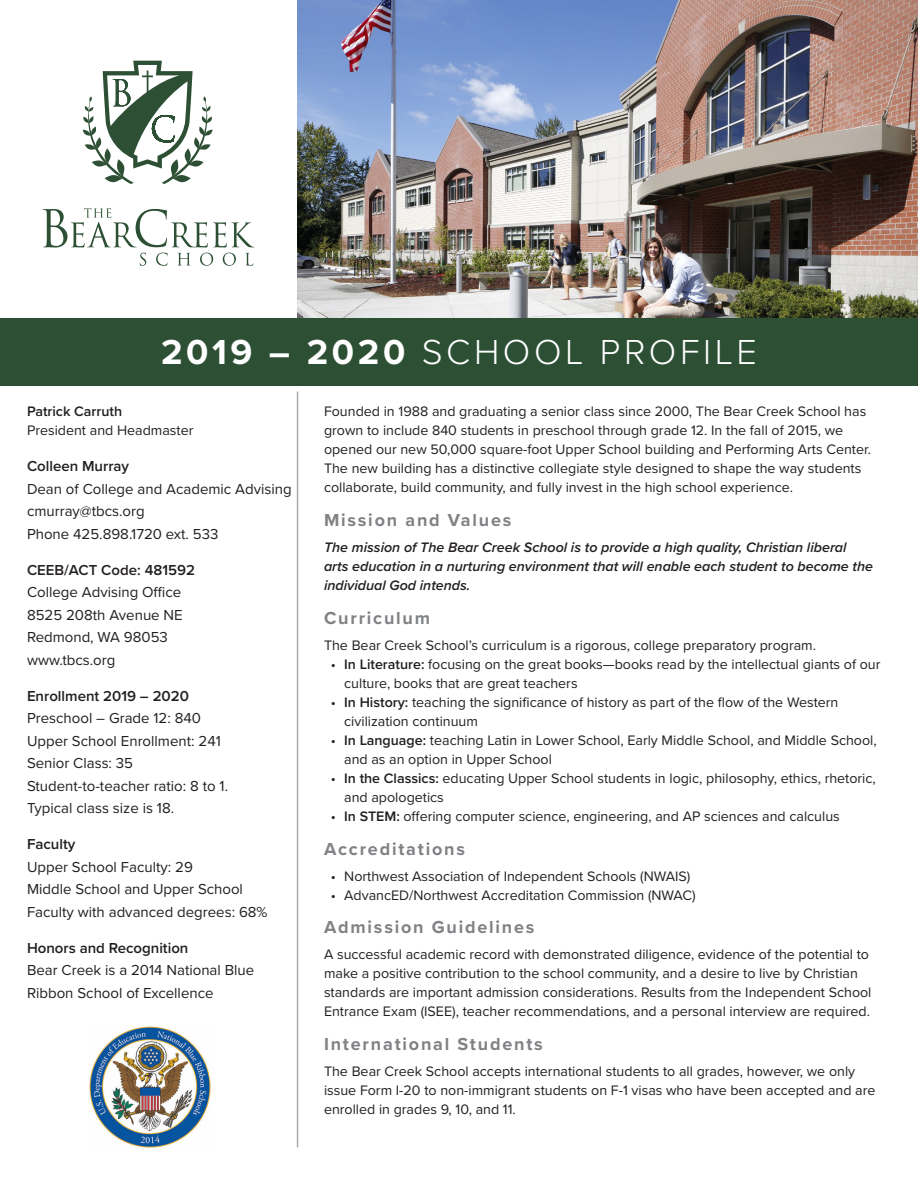
<style>
.page{position:relative;width:918px;height:1188px;background:#fff}
.page>*{position:absolute;margin:0;border:0;box-sizing:border-box;transform-origin:0 0}
.Subheading{font:300 36px "Proxima Nova";letter-spacing:.1em;color:#fff}
.Subheading-2{font:700 18px "Proxima Nova";letter-spacing:.1em;color:#808285}
.Body{font:15px/22.5px "Proxima Nova";color:#231f20}
.Body-2{font:14.25px/19px "Proxima Nova";color:#231f20}
.Body-3{font:italic 600 14.25px/19px "Proxima Nova";color:#231f20}
.s1{font-weight:700}
.s2{font-weight:600}
</style>
<div class="page">
<img style="left:297px;top:0;width:621px;height:318px">
<hr style="left:297px;top:392px;width:1px;height:756px;background:#a8a9ad">
<img style="left:89px;top:1026px;width:122px;height:122px">
<svg style="left:82px;top:61px;width:131px;height:123px"></svg>
<svg style="left:43px;top:208px;width:211px;height:58px"></svg>
<div style="left:0;top:318px;width:918px;height:68px;background:#2d5035"></div>
<p class="Subheading" style="left:161px;top:325px;width:597px"><span class="s1">2019 – 2020</span> SCHOOL PROFILE</p>
<p class="Body-2" style="left:27px;top:401px;width:168px"><span class="s2">Patrick Carruth<br></span>President and Headmaster</p>
<p class="Body" style="left:27px;top:454px;width:266px"><span class="s2">Colleen Murray<br></span>Dean of College and Academic Advising cmurray@tbcs.org<br>Phone 425.898.1720 ext. 533</p>
<p class="Body" style="left:27px;top:558px;width:169px"><span class="s2">CEEB/ACT Code: 481592<br></span>College Advising Office<br>8525 208th Avenue NE<br>Redmond, WA 98053 www.tbcs.org</p>
<p class="Body" style="left:27px;top:684px;width:203px"><span class="s2">Enrollment 2019 – 2020<br></span>Preschool – Grade 12: 840<br>Upper School Enrollment: 241<br>Senior Class: 35<br>Student-to-teacher ratio: 8 to 1.<br>Typical class size is 18.</p>
<p class="Body" style="left:27px;top:832px;width:242px"><span class="s2">Faculty<br></span>Upper School Faculty: 29<br>Middle School and Upper School<br>Faculty with advanced degrees: 68%</p>
<p class="Body" style="left:27px;top:936px;width:229px"><span class="s2">Honors and Recognition<br></span>Bear Creek is a 2014 National Blue<br>Ribbon School of Excellence</p>
<p class="Body-2" style="left:324px;top:401px;width:548px">Founded in 1988 and graduating a senior class since 2000, The Bear Creek School has grown to include 840 students in preschool through grade 12. In the fall of 2015, we opened our new 50,000 square-foot Upper School building and Performing Arts Center.<br>The new building has a distinctive collegiate style designed to shape the way students collaborate, build community, and fully invest in the high school experience.</p>
<p class="Subheading-2" style="left:324px;top:507px;width:189px">Mission and Values</p>
<p class="Body-3" style="left:324px;top:537px;width:551px">The mission of The Bear Creek School is to provide a high quality, Christian liberal arts education in a nurturing environment that will enable each student to become the individual God intends.</p>
<p class="Subheading-2" style="left:324px;top:604px;width:108px">Curriculum</p>
<p class="Body-2" style="left:324px;top:635px;width:494px">The Bear Creek School’s curriculum is a rigorous, college preparatory program.</p>
<p class="Body-2" style="left:344px;top:654px;width:538px;text-indent:-14px">• <span class="s2">In Literature:</span> focusing on the great books—books read by the intellectual giants of our culture, books that are great teachers</p>
<p class="Body-2" style="left:344px;top:692px;width:496px;text-indent:-14px">• <span class="s2">In History:</span> teaching the significance of history as part of the flow of the Western civilization continuum</p>
<p class="Body-2" style="left:344px;top:730px;width:534px;text-indent:-14px">• <span class="s2">In Language:</span> teaching Latin in Lower School, Early Middle School, and Middle School, and as an option in Upper School</p>
<p class="Body-2" style="left:344px;top:768px;width:533px;text-indent:-14px">• <span class="s2">In the Classics:</span> educating Upper School students in logic, philosophy, ethics, rhetoric, and apologetics</p>
<p class="Body-2" style="left:331px;top:806px;width:511px">• <span class="s2">In STEM:</span> offering computer science, engineering, and AP sciences and calculus</p>
<p class="Subheading-2" style="left:324px;top:835px;width:143px">Accreditations</p>
<p class="Body-2" style="left:331px;top:866px;width:361px">• Northwest Association of Independent Schools (NWAIS)</p>
<p class="Body-2" style="left:331px;top:885px;width:366px">• AdvancED/Northwest Accreditation Commission (NWAC)</p>
<p class="Subheading-2" style="left:324px;top:914px;width:212px">Admission Guidelines</p>
<p class="Body-2" style="left:324px;top:944px;width:549px">A successful academic record with demonstrated diligence, evidence of the potential to make a positive contribution to the school community, and a desire to live by Christian standards are important admission considerations. Results from the Independent School Entrance Exam (ISEE), teacher recommendations, and a personal interview are required.</p>
<p class="Subheading-2" style="left:324px;top:1031px;width:220px">International Students</p>
<p class="Body-2" style="left:324px;top:1061px;width:553px">The Bear Creek School accepts international students to all grades, however, we only issue Form I-20 to non-immigrant students on F-1 visas who have been accepted and are enrolled in grades 9, 10, and 11.</p>
</div>
